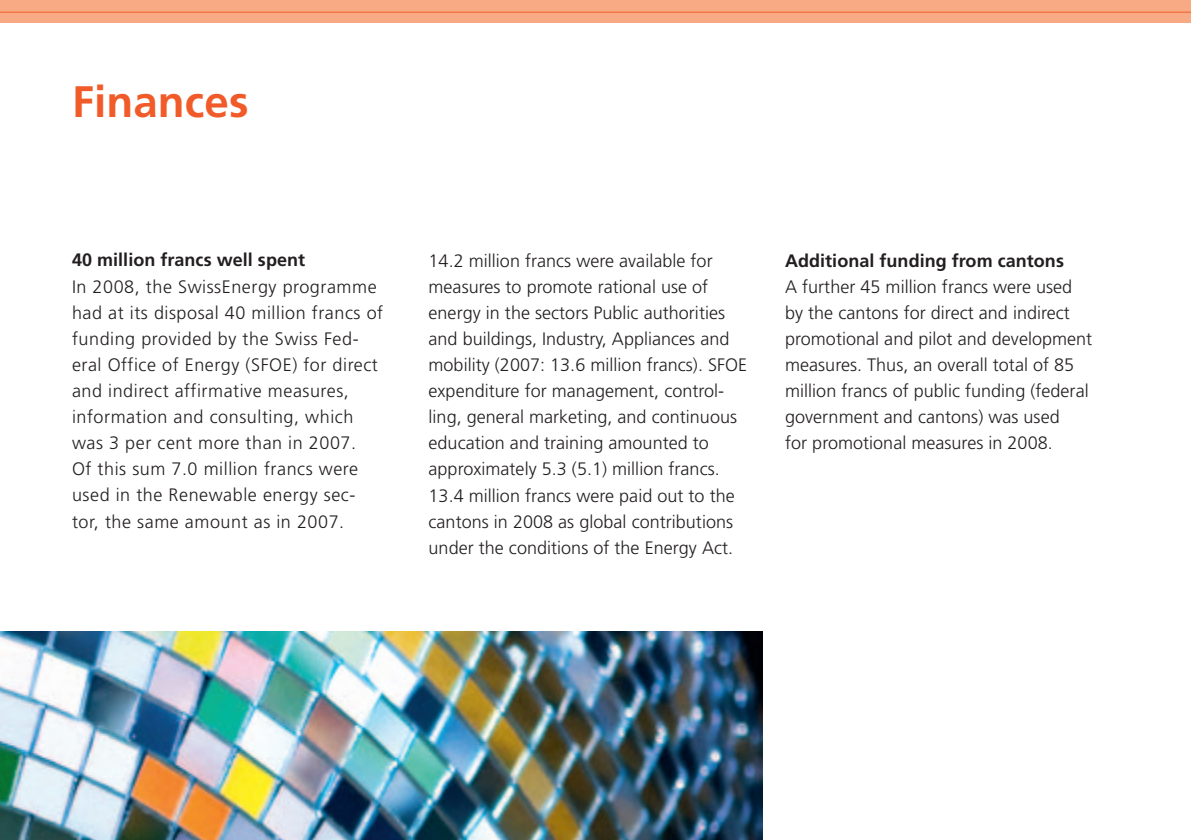
<style>
.page{position:relative;width:1191px;height:840px;background:#fff}
.page>*{position:absolute;margin:0;border:0;box-sizing:border-box;transform-origin:0 0}
.t1{font:700 44px "Frutiger LT Std";color:#f15b2a}
.t2{font:300 18px/26px "Frutiger LT Std";color:#231f20}
.t3{font:300 18px/26px "Frutiger LT Std";letter-spacing:.03em;color:#231f20}
.t4{font:700 18px "Frutiger LT Std";color:#231f20}
</style>
<div class="page">
<div style="left:0;top:0;width:1191px;height:23px;background:#f8aa84"></div>
<hr style="left:0;top:12px;width:1191px;height:1px;background:#f15b2a">
<img style="left:0;top:631px;width:762px;height:208px">
<h1 class="t1" style="left:72px;top:75px;width:178px">Finances</h1>
<p class="t4" style="left:72px;top:249px;width:235px">40 million francs well spent</p>
<p class="t3" style="left:72px;top:273px;width:313px">In 2008, the SwissEnergy programme had at its disposal 40 million francs of funding provided by the Swiss Fed&shy;eral Office of Energy (SFOE) for direct and indirect affirmative measures, information and consulting, which was 3 per cent more than in 2007.<br>Of this sum 7.0 million francs were used in the Renewable energy sec&shy;tor, the same amount as in 2007.</p>
<p class="t2" style="left:428px;top:247px;width:320px">14.2 million francs were available for measures to promote rational use of energy in the sectors Public authorities and buildings, Industry, Appliances and mobility (2007: 13.6 million francs). SFOE expenditure for management, control&shy;ling, general marketing, and continuous education and training amounted to approximately 5.3 (5.1) million francs.<br>13.4 million francs were paid out to the cantons in 2008 as global contributions under the conditions of the Energy Act.</p>
<p class="t4" style="left:785px;top:249px;width:280px">Additional funding from cantons</p>
<p class="t2" style="left:785px;top:273px;width:309px">A further 45 million francs were used by the cantons for direct and indirect promotional and pilot and development measures. Thus, an overall total of 85 million francs of public funding (federal government and cantons) was used<br>for promotional measures in 2008.</p>
</div>
